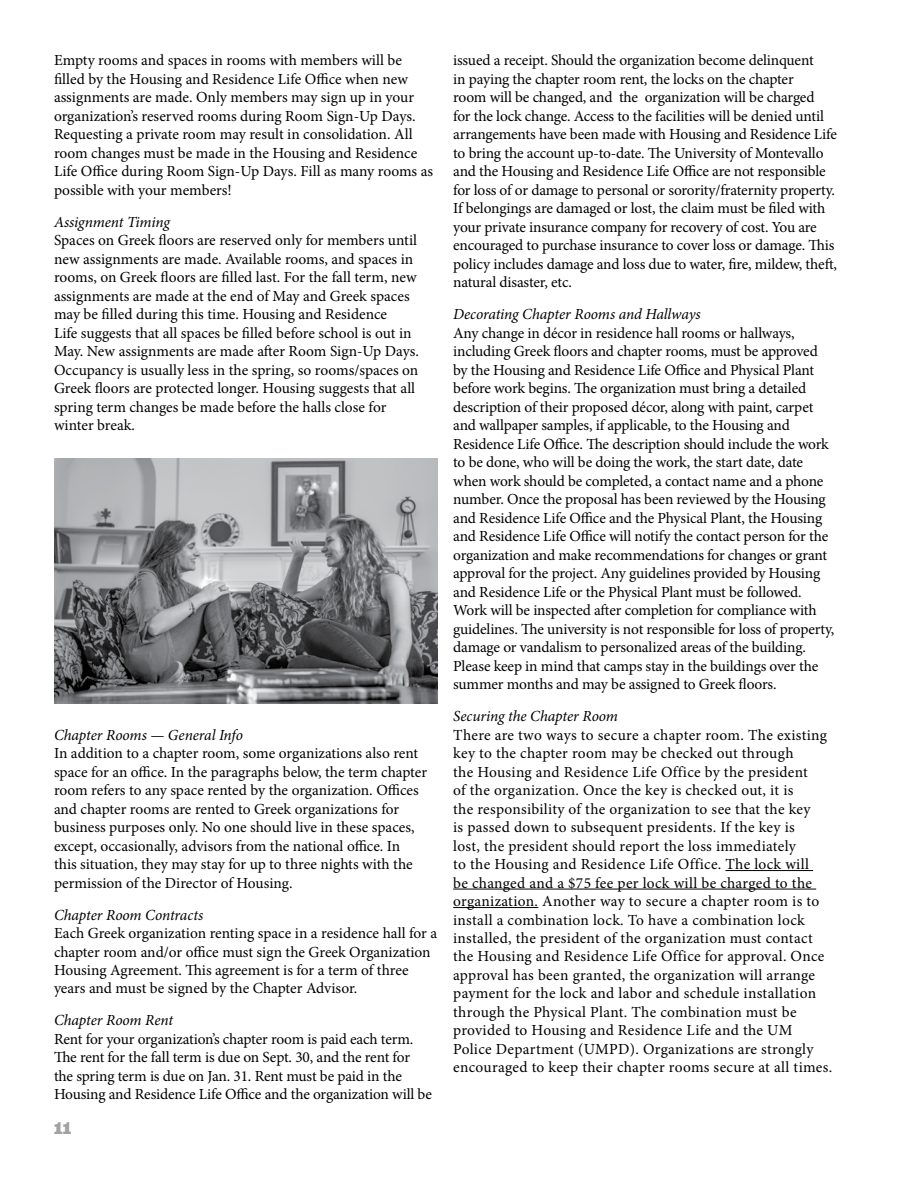
<style>
.page{position:relative;width:918px;height:1188px;background:#fff}
.page>*{position:absolute;margin:0;border:0;box-sizing:border-box;transform-origin:0 0}
.t1{font:900 16.8px "Eames Century Modern";color:#636466}
.t2{font:15.45px/18.5px "Minion Pro";letter-spacing:-.005em;color:#000}
.t3{font:15.45px/18.5px "Minion Pro";letter-spacing:.02em;color:#000}
.t4{font:italic 15.45px "Minion Pro";letter-spacing:-.01em;color:#000}
</style>
<div class="page">
<hr style="left:725px;top:870px;width:88px;height:1px;background:#000">
<hr style="left:453px;top:889px;width:363px;height:1px;background:#000">
<hr style="left:453px;top:907px;width:85px;height:1px;background:#000">
<img style="left:54px;top:458px;width:384px;height:245px">
<p class="t2" style="left:54px;top:51px;width:381px">Empty rooms and spaces in rooms with members will be filled by the Housing and Residence Life Office when new assignments are made. Only members may sign up in your organization’s reserved rooms during Room Sign-Up Days.<br>Requesting a private room may result in consolidation. All room changes must be made in the Housing and Residence Life Office during Room Sign-Up Days. Fill as many rooms as possible with your members!</p>
<p class="t4" style="left:54px;top:211px;width:117px">Assignment Timing</p>
<p class="t2" style="left:54px;top:231px;width:367px">Spaces on Greek floors are reserved only for members until new assignments are made. Available rooms, and spaces in rooms, on Greek floors are filled last. For the fall term, new assignments are made at the end of May and Greek spaces may be filled during this time. Housing and Residence<br>Life suggests that all spaces be filled before school is out in May. New assignments are made after Room Sign-Up Days.<br>Occupancy is usually less in the spring, so rooms/spaces on Greek floors are protected longer. Housing suggests that all spring term changes be made before the halls close for winter break.</p>
<p class="t4" style="left:54px;top:724px;width:190px">Chapter Rooms — General Info</p>
<p class="t2" style="left:54px;top:744px;width:375px">In addition to a chapter room, some organizations also rent space for an office. In the paragraphs below, the term chapter room refers to any space rented by the organization. Offices and chapter rooms are rented to Greek organizations for business purposes only. No one should live in these spaces, except, occasionally, advisors from the national office. In<br>this situation, they may stay for up to three nights with the permission of the Director of Housing.</p>
<p class="t4" style="left:54px;top:904px;width:151px">Chapter Room Contracts</p>
<p class="t2" style="left:54px;top:924px;width:385px">Each Greek organization renting space in a residence hall for a chapter room and/or office must sign the Greek Organization Housing Agreement. This agreement is for a term of three years and must be signed by the Chapter Advisor.</p>
<p class="t4" style="left:54px;top:1010px;width:121px">Chapter Room Rent</p>
<p class="t2" style="left:54px;top:1030px;width:380px">Rent for your organization’s chapter room is paid each term.<br>The rent for the fall term is due on Sept. 30, and the rent for the spring term is due on Jan. 31. Rent must be paid in the Housing and Residence Life Office and the organization will be</p>
<p class="t1" style="left:54px;top:1115px;width:19px">11</p>
<p class="t2" style="left:453px;top:51px;width:385px">issued a receipt. Should the organization become delinquent<br>in paying the chapter room rent, the locks on the chapter<br>room will be changed, and the organization will be charged<br>for the lock change. Access to the facilities will be denied until arrangements have been made with Housing and Residence Life to bring the account up-to-date. The University of Montevallo and the Housing and Residence Life Office are not responsible for loss of or damage to personal or sorority/fraternity property.<br>If belongings are damaged or lost, the claim must be filed with your private insurance company for recovery of cost. You are encouraged to purchase insurance to cover loss or damage. This policy includes damage and loss due to water, fire, mildew, theft, natural disaster, etc.</p>
<p class="t4" style="left:453px;top:304px;width:249px">Decorating Chapter Rooms and Hallways</p>
<p class="t2" style="left:453px;top:324px;width:383px">Any change in décor in residence hall rooms or hallways, including Greek floors and chapter rooms, must be approved by the Housing and Residence Life Office and Physical Plant before work begins. The organization must bring a detailed description of their proposed décor, along with paint, carpet and wallpaper samples, if applicable, to the Housing and Residence Life Office. The description should include the work to be done, who will be doing the work, the start date, date when work should be completed, a contact name and a phone number. Once the proposal has been reviewed by the Housing and Residence Life Office and the Physical Plant, the Housing and Residence Life Office will notify the contact person for the organization and make recommendations for changes or grant approval for the project. Any guidelines provided by Housing and Residence Life or the Physical Plant must be followed.<br>Work will be inspected after completion for compliance with guidelines. The university is not responsible for loss of property, damage or vandalism to personalized areas of the building.<br>Please keep in mind that camps stay in the buildings over the summer months and may be assigned to Greek floors.</p>
<p class="t4" style="left:453px;top:706px;width:166px">Securing the Chapter Room</p>
<p class="t3" style="left:453px;top:725px;width:381px">There are two ways to secure a chapter room. The existing key to the chapter room may be checked out through<br>the Housing and Residence Life Office by the president<br>of the organization. Once the key is checked out, it is<br>the responsibility of the organization to see that the key<br>is passed down to subsequent presidents. If the key is<br>lost, the president should report the loss immediately<br>to the Housing and Residence Life Office. The lock will<br>be changed and a $75 fee per lock will be charged to the organization. Another way to secure a chapter room is to install a combination lock. To have a combination lock installed, the president of the organization must contact the Housing and Residence Life Office for approval. Once approval has been granted, the organization will arrange payment for the lock and labor and schedule installation through the Physical Plant. The combination must be provided to Housing and Residence Life and the UM Police Department (UMPD). Organizations are strongly encouraged to keep their chapter rooms secure at all times.</p>
</div>
